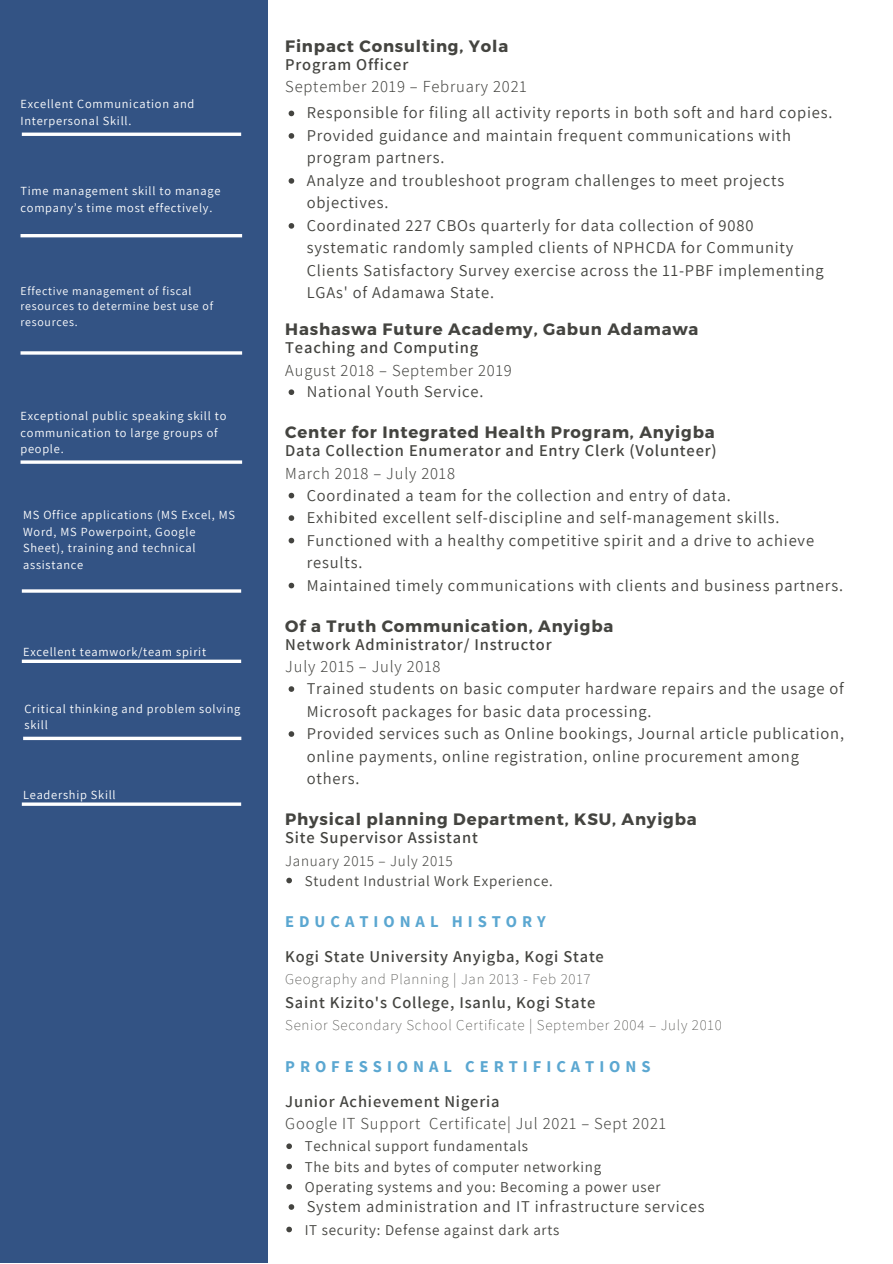
<style>
.page{position:relative;width:893px;height:1264px;background:#fff}
.page>*{position:absolute;margin:0;border:0;box-sizing:border-box;transform-origin:0 0}
.t1{font:16.5px/22.5px "Assistant";letter-spacing:.05em;color:#444440}
.t2{font:600 16.5px "Assistant";letter-spacing:.05em;color:#444440}
.t3{font:700 16.5px "Montserrat";letter-spacing:.05em;color:#444440}
.t4{font:300 16.5px "Assistant";letter-spacing:.05em;color:#444440}
.t5{font:700 16.5px "Source Sans Pro";letter-spacing:.3em;color:#5ba7d1}
.t6{font:15px/20.2px "Assistant";letter-spacing:.05em;color:#444440}
.t7{font:200 15px "Assistant";letter-spacing:.05em;color:#444440}
.t8{font:300 15px "Assistant";letter-spacing:.05em;color:#444440}
.t9{font:12.45px/16.5px "Assistant";letter-spacing:.06em;color:#fff}
.t10{font:11.85px/15.8px "Assistant";letter-spacing:.06em;color:#fff}
</style>
<div class="page">
<svg style="left:288px;top:493px;width:6px;height:5px"></svg>
<svg style="left:288px;top:515px;width:6px;height:6px"></svg>
<svg style="left:288px;top:538px;width:6px;height:5px"></svg>
<svg style="left:288px;top:582px;width:6px;height:6px"></svg>
<svg style="left:288px;top:686px;width:6px;height:6px"></svg>
<svg style="left:288px;top:731px;width:6px;height:5px"></svg>
<div style="left:0;top:0;width:267px;height:1262px;background:#335384"></div>
<hr style="left:22px;top:133px;width:219px;height:3px;background:#fff">
<hr style="left:21px;top:234px;width:221px;height:3px;background:#fff">
<hr style="left:21px;top:351px;width:221px;height:3px;background:#fff">
<svg style="left:21px;top:460px;width:221px;height:4px"></svg>
<hr style="left:22px;top:589px;width:219px;height:3px;background:#fff">
<svg style="left:22px;top:659px;width:219px;height:4px"></svg>
<svg style="left:23px;top:736px;width:218px;height:4px"></svg>
<hr style="left:22px;top:802px;width:219px;height:3px;background:#fff">
<svg style="left:286px;top:877px;width:6px;height:6px"></svg>
<svg style="left:286px;top:1143px;width:6px;height:6px"></svg>
<svg style="left:286px;top:1163px;width:6px;height:6px"></svg>
<svg style="left:286px;top:1184px;width:6px;height:5px"></svg>
<svg style="left:288px;top:1204px;width:6px;height:5px"></svg>
<svg style="left:286px;top:1226px;width:6px;height:6px"></svg>
<svg style="left:288px;top:389px;width:6px;height:6px"></svg>
<svg style="left:288px;top:111px;width:6px;height:5px"></svg>
<svg style="left:288px;top:133px;width:6px;height:6px"></svg>
<svg style="left:288px;top:178px;width:6px;height:6px"></svg>
<svg style="left:288px;top:223px;width:6px;height:6px"></svg>
<p class="t9" style="left:21px;top:95px;width:175px">Excellent Communication and<br>Interpersonal Skill.</p>
<p class="t9" style="left:21px;top:183px;width:201px">Time management skill to manage company’s time most effectively.</p>
<p class="t10" style="left:21px;top:282px;width:194px">Effective management of fiscal resources to determine best use of resources.</p>
<p class="t9" style="left:21px;top:407px;width:207px">Exceptional public speaking skill to communication to large groups of people.</p>
<p class="t9" style="left:23px;top:506px;width:213px">MS Office applications (MS Excel, MS<br>Word, MS Powerpoint, Google<br>Sheet), training and technical assistance</p>
<p class="t9" style="left:23px;top:643px;width:184px">Excellent teamwork/team spirit</p>
<p class="t9" style="left:24px;top:700px;width:217px">Critical thinking and problem solving skill</p>
<p class="t9" style="left:23px;top:785px;width:94px">Leadership Skill</p>
<p class="t3" style="left:285px;top:35px;width:224px">Finpact Consulting, Yola</p>
<p class="t2" style="left:285px;top:53px;width:125px">Program Officer</p>
<p class="t4" style="left:285px;top:76px;width:243px">September 2019 – February 2021</p>
<p class="t1" style="left:306px;top:101px;width:527px">Responsible for filing all activity reports in both soft and hard copies.<br>Provided guidance and maintain frequent communications with program partners.<br>Analyze and troubleshoot program challenges to meet projects objectives.<br>Coordinated 227 CBOs quarterly for data collection of 9080 systematic randomly sampled clients of NPHCDA for Community Clients Satisfactory Survey exercise across the 11-PBF implementing LGAs' of Adamawa State.</p>
<p class="t3" style="left:285px;top:318px;width:415px">Hashaswa Future Academy, Gabun Adamawa</p>
<p class="t2" style="left:285px;top:336px;width:194px">Teaching and Computing</p>
<p class="t4" style="left:285px;top:359px;width:228px">August 2018 – September 2019</p>
<p class="t1" style="left:306px;top:380px;width:178px">National Youth Service.</p>
<p class="t3" style="left:285px;top:422px;width:431px">Center for Integrated Health Program, Anyigba</p>
<p class="t2" style="left:285px;top:439px;width:433px">Data Collection Enumerator and Entry Clerk (Volunteer)</p>
<p class="t4" style="left:285px;top:462px;width:171px">March 2018 – July 2018</p>
<p class="t1" style="left:306px;top:483px;width:538px">Coordinated a team for the collection and entry of data.<br>Exhibited excellent self-discipline and self-management skills.<br>Functioned with a healthy competitive spirit and a drive to achieve results.<br>Maintained timely communications with clients and business partners.</p>
<p class="t3" style="left:285px;top:615px;width:329px">Of a Truth Communication, Anyigba</p>
<p class="t2" style="left:285px;top:633px;width:268px">Network Administrator/ Instructor</p>
<p class="t4" style="left:285px;top:655px;width:157px">July 2015 – July 2018</p>
<p class="t1" style="left:306px;top:676px;width:539px">Trained students on basic computer hardware repairs and the usage of Microsoft packages for basic data processing.<br>Provided services such as Online bookings, Journal article publication, online payments, online registration, online procurement among others.</p>
<p class="t3" style="left:285px;top:808px;width:413px">Physical planning Department, KSU, Anyigba</p>
<p class="t2" style="left:285px;top:826px;width:194px">Site Supervisor Assistant</p>
<p class="t8" style="left:285px;top:850px;width:169px">January 2015 – July 2015</p>
<p class="t6" style="left:305px;top:870px;width:249px">Student Industrial Work Experience.</p>
<p class="t5" style="left:285px;top:911px;width:262px">EDUCATIONAL HISTORY</p>
<p class="t2" style="left:285px;top:945px;width:320px">Kogi State University Anyigba, Kogi State</p>
<p class="t7" style="left:285px;top:968px;width:307px">Geography and Planning | Jan 2013 - Feb 2017</p>
<p class="t2" style="left:285px;top:991px;width:311px">Saint Kizito's College, Isanlu, Kogi State</p>
<p class="t7" style="left:285px;top:1014px;width:438px">Senior Secondary School Certificate | September 2004 – July 2010</p>
<p class="t5" style="left:285px;top:1055px;width:367px">PROFESSIONAL CERTIFICATIONS</p>
<p class="t2" style="left:285px;top:1090px;width:216px">Junior Achievement Nigeria</p>
<p class="t4" style="left:285px;top:1112px;width:382px">Google IT Support Certificate| Jul 2021 – Sept 2021</p>
<p class="t6" style="left:305px;top:1135px;width:357px">Technical support fundamentals<br>The bits and bytes of computer networking<br>Operating systems and you: Becoming a power user</p>
<p class="t1" style="left:306px;top:1194px;width:399px">System administration and IT infrastructure services</p>
<p class="t6" style="left:305px;top:1218px;width:256px">IT security: Defense against dark arts</p>
</div>
